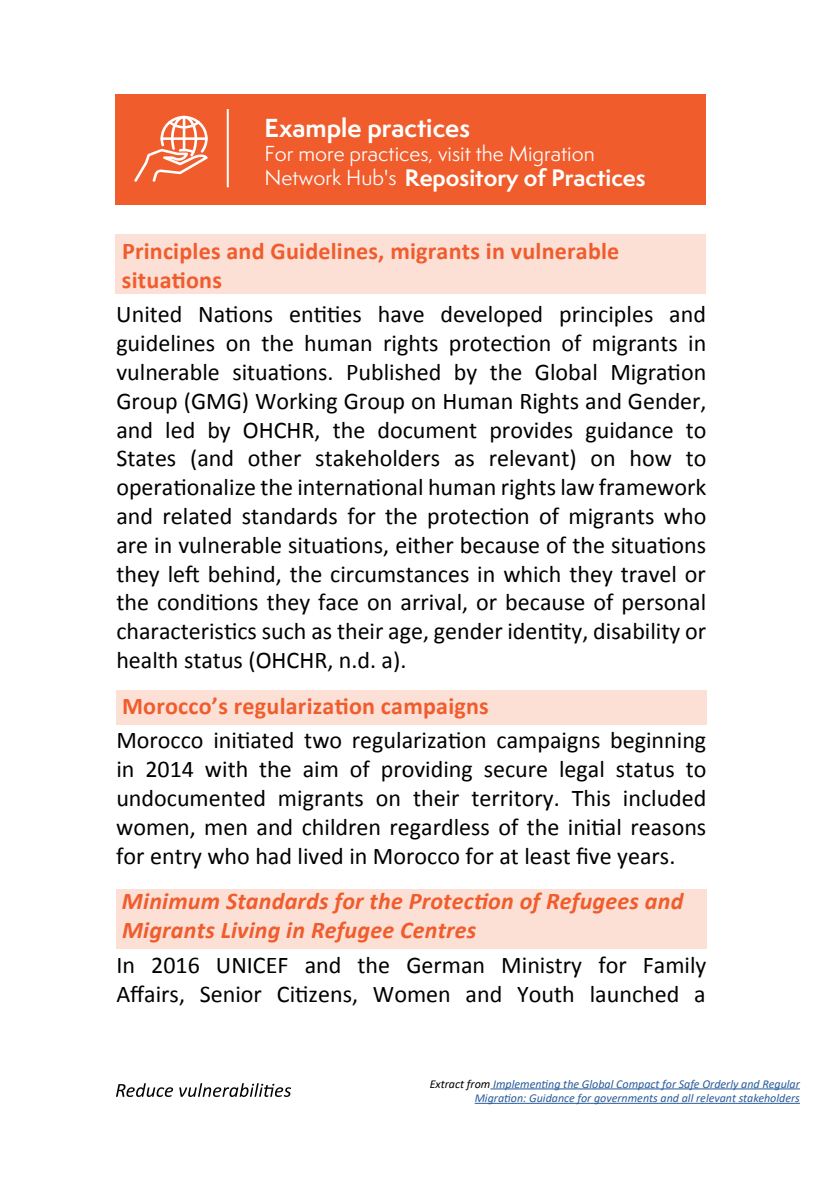
<style>
.page{position:relative;width:840px;height:1191px;background:#fff}
.page>*{position:absolute;margin:0;border:0;box-sizing:border-box;transform-origin:0 0}
.t1{font:24px/28.8px "Calibri";color:#000;text-align:justify}
.t2{font:700 24px/28.8px "Calibri";letter-spacing:.01em;color:#f05c2c}
.t3{font:italic 700 24px/28.8px "Calibri";letter-spacing:.01em;color:#f05c2c}
.t4{font:700 24px "Semplicita Pro";color:#fff}
.t5{font:700 22px "Semplicita Pro";color:#fffffd}
.t6{font:20px "Semplicita Pro";color:#fff}
.t7{font:italic 12px/14.4px "Calibri";color:#275b9b;text-align:right}
.s1{font-weight:400;font-size:20px;color:#fff}
.s2{color:#000}
</style>
<div class="page">
<svg style="left:116px;top:1083px;width:175px;height:14px"></svg>
<div style="left:116px;top:689px;width:590px;height:35px;background:#fcdfd5"></div>
<div style="left:116px;top:889px;width:590px;height:59px;background:#fcdfd5"></div>
<div style="left:115px;top:235px;width:590px;height:59px;background:#fcdfd5"></div>
<div style="left:115px;top:94px;width:590px;height:111px;background:#f05c2c"></div>
<svg style="left:134px;top:116px;width:73px;height:66px"></svg>
<hr style="left:227px;top:109px;width:2px;height:78px;background:#fff">
<hr style="left:490px;top:1088px;width:309px;height:1px;background:#275b9b">
<hr style="left:474px;top:1103px;width:325px;height:1px;background:#275b9b">
<p class="t4" style="left:264px;top:110px;width:207px">Example practices</p>
<p class="t6" style="left:264px;top:139px;width:331px">For more practices, visit the Migration</p>
<p class="t5" style="left:264px;top:161px;width:382px"><span class="s1">Network Hub's</span> Repository of Practices</p>
<p class="t2" style="left:122px;top:236px;width:498px">Principles and Guidelines, migrants in vulnerable situations</p>
<p class="t1" style="left:116px;top:299px;width:591px">United Nations entities have developed principles and guidelines on the human rights protection of migrants in vulnerable situations. Published by the Global Migration Group (GMG) Working Group on Human Rights and Gender, and led by OHCHR, the document provides guidance to States (and other stakeholders as relevant) on how to operationalize the international human rights law framework and related standards for the protection of migrants who are in vulnerable situations, either because of the situations they left behind, the circumstances in which they travel or the conditions they face on arrival, or because of personal characteristics such as their age, gender identity, disability or health status (OHCHR, n.d. a).</p>
<p class="t2" style="left:122px;top:690px;width:368px">Morocco’s regularization campaigns</p>
<p class="t1" style="left:116px;top:725px;width:591px">Morocco initiated two regularization campaigns beginning in 2014 with the aim of providing secure legal status to undocumented migrants on their territory. This included women, men and children regardless of the initial reasons for entry who had lived in Morocco for at least five years.</p>
<p class="t3" style="left:122px;top:886px;width:562px">Minimum Standards for the Protection of Refugees and<br>Migrants Living in Refugee Centres</p>
<p class="t1" style="left:116px;top:949px;width:591px">In 2016 UNICEF and the German Ministry for Family<br>Affairs, Senior Citizens, Women and Youth launched a</p>
<p class="t7" style="left:429px;top:1075px;width:371px"><span class="s2">Extract from</span> Implementing the Global Compact for Safe Orderly and Regular<br>Migration: Guidance for governments and all relevant stakeholders</p>
</div>
